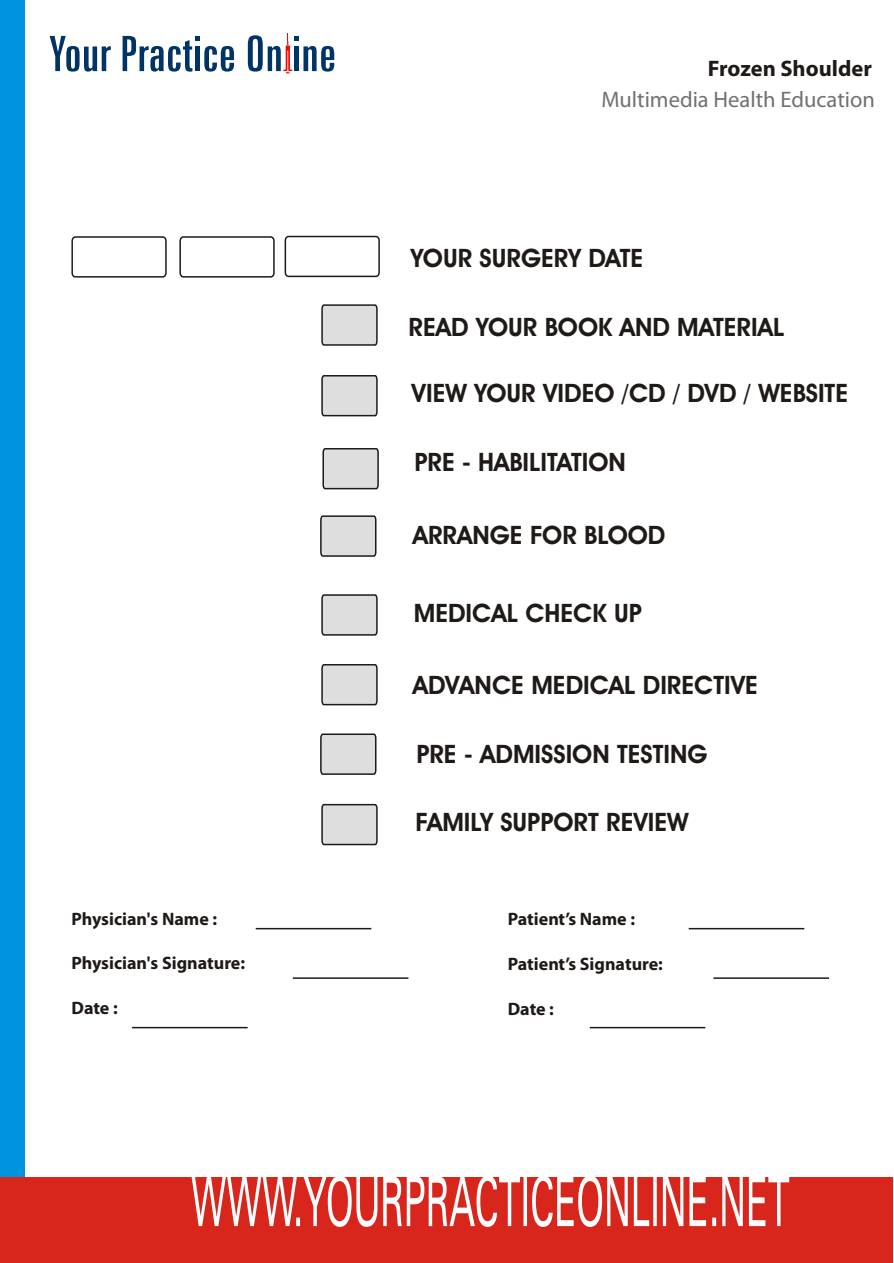
<style>
.page{position:relative;width:894px;height:1263px;background:#fff}
.page>*{position:absolute;margin:0;border:0;box-sizing:border-box;transform-origin:0 0}
.t1{font:700 25.5px "Avant Garde Bk BT";color:#1f1a17}
.t2{font:22.5px "Myriad Pro";color:#737070}
.t3{font:700 22.5px "Myriad Pro";color:#1f1a17}
.t4{font:700 18px "Myriad Pro";color:#1f1a17}
</style>
<div class="page">
<div style="left:0;top:0;width:25px;height:1189px;background:#0094de"></div>
<svg style="left:248px;top:33px;width:86px;height:40px"></svg>
<div style="left:294px;top:47px;width:5px;height:24px;background:#036"></div>
<svg style="left:123px;top:36px;width:111px;height:36px"></svg>
<svg style="left:50px;top:36px;width:61px;height:36px"></svg>
<div style="left:0;top:1177px;width:892px;height:86px;background:#d9261c"></div>
<svg style="left:192px;top:1177px;width:597px;height:50px"></svg>
<svg style="left:71px;top:236px;width:96px;height:42px"></svg>
<svg style="left:179px;top:236px;width:96px;height:42px"></svg>
<svg style="left:284px;top:235px;width:96px;height:43px"></svg>
<svg style="left:321px;top:304px;width:57px;height:42px"></svg>
<svg style="left:321px;top:375px;width:57px;height:42px"></svg>
<svg style="left:322px;top:448px;width:57px;height:42px"></svg>
<svg style="left:320px;top:515px;width:57px;height:42px"></svg>
<svg style="left:321px;top:594px;width:57px;height:42px"></svg>
<svg style="left:321px;top:664px;width:57px;height:42px"></svg>
<svg style="left:320px;top:733px;width:57px;height:42px"></svg>
<svg style="left:321px;top:803px;width:57px;height:43px"></svg>
<hr style="left:256px;top:928px;width:115px;height:1px;background:#1f1a17">
<hr style="left:293px;top:977px;width:115px;height:2px;background:#1f1a17">
<hr style="left:132px;top:1027px;width:116px;height:1px;background:#1f1a17">
<hr style="left:689px;top:928px;width:115px;height:1px;background:#1f1a17">
<hr style="left:713px;top:977px;width:116px;height:2px;background:#1f1a17">
<hr style="left:590px;top:1027px;width:115px;height:1px;background:#1f1a17">
<p class="t4" style="left:72px;top:911px;width:147px">Physician's Name :</p>
<p class="t4" style="left:72px;top:956px;width:175px">Physician's Signature:</p>
<p class="t4" style="left:72px;top:1001px;width:48px">Date :</p>
<p class="t3" style="left:708px;top:59px;width:166px">Frozen Shoulder</p>
<p class="t2" style="left:601px;top:90px;width:275px">Multimedia Health Education</p>
<p class="t1" style="left:411px;top:247px;width:234px">YOUR SURGERY DATE</p>
<p class="t1" style="left:409px;top:316px;width:377px">READ YOUR BOOK AND MATERIAL</p>
<p class="t1" style="left:412px;top:383px;width:438px">VIEW YOUR VIDEO /CD / DVD / WEBSITE</p>
<p class="t1" style="left:414px;top:451px;width:213px">PRE - HABILITATION</p>
<p class="t1" style="left:413px;top:525px;width:254px">ARRANGE FOR BLOOD</p>
<p class="t1" style="left:414px;top:603px;width:230px">MEDICAL CHECK UP</p>
<p class="t1" style="left:413px;top:675px;width:346px">ADVANCE MEDICAL DIRECTIVE</p>
<p class="t1" style="left:416px;top:743px;width:293px">PRE - ADMISSION TESTING</p>
<p class="t1" style="left:415px;top:812px;width:275px">FAMILY SUPPORT REVIEW</p>
<p class="t4" style="left:508px;top:912px;width:129px">Patient’s Name :</p>
<p class="t4" style="left:508px;top:957px;width:157px">Patient’s Signature:</p>
<p class="t4" style="left:508px;top:1001px;width:48px">Date :</p>
</div>
